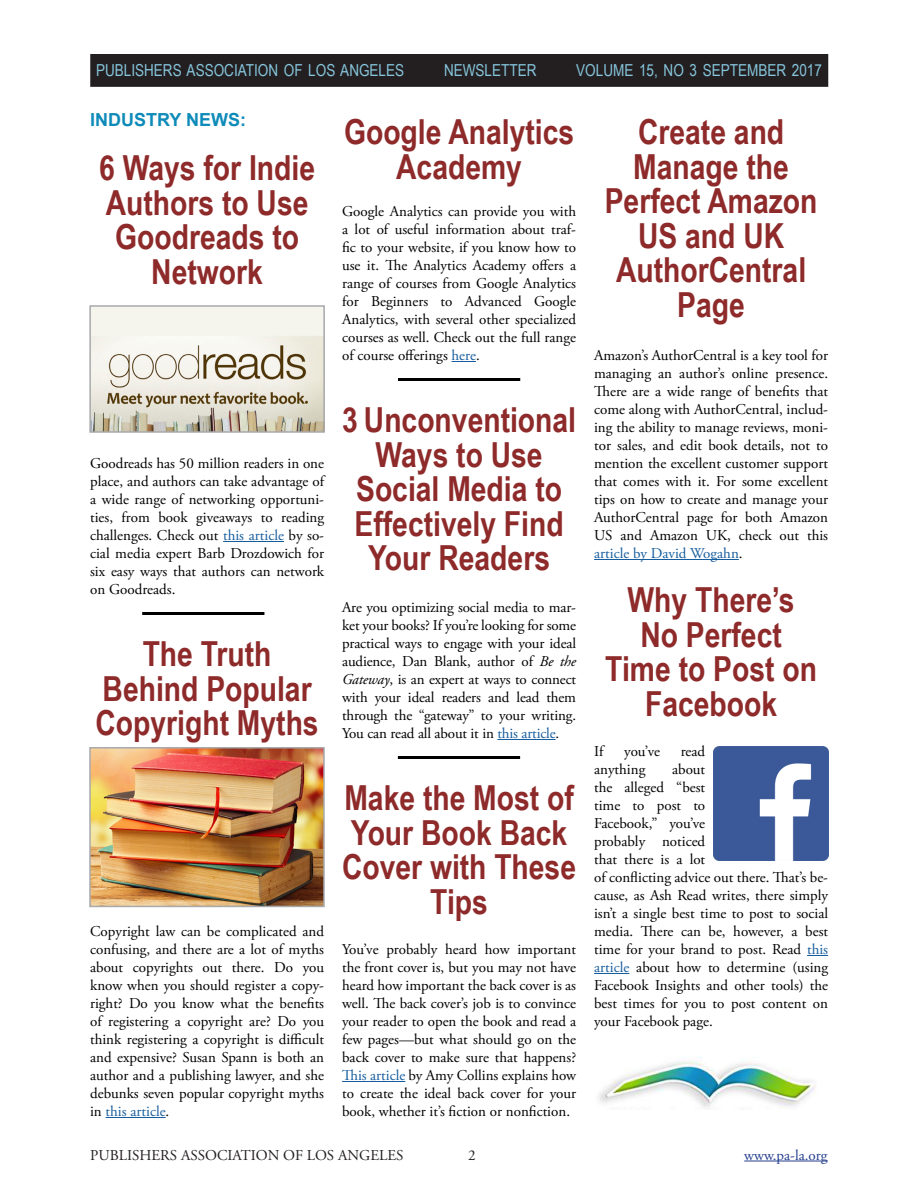
<style>
.page{position:relative;width:918px;height:1188px;background:#fff}
.page>*{position:absolute;margin:0;border:0;box-sizing:border-box;transform-origin:0 0}
.Text_Second_Header{font:700 34.5px/34.5px "Arial Narrow";color:#8e2a2a;text-align:center}
.Text_Third_Header{font:700 18px "Arial";color:#0e8bb9}
.t1{font:16.5px "Arial Narrow";color:#86c5dc}
.Main_Text{font:15px/18px "Adobe Garamond Pro";color:#000;text-align:justify}
.t2{font:15px "Adobe Garamond Pro";color:#231f20}
.t3{font:15px "Adobe Garamond Pro";color:#253f8e}
.s1{color:#175d9e}
.s2{font-style:italic}
</style>
<div class="page">
<div style="left:91px;top:55px;width:737px;height:31px;background:#231f20"></div>
<div style="left:90px;top:54px;width:738px;height:33px;border:2px solid #231f20"></div>
<hr style="left:744px;top:1161px;width:84px;height:1px;background:#253f8e">
<img style="left:598px;top:1057px;width:218px;height:53px">
<hr style="left:142px;top:612px;width:122px;height:3px;background:#000">
<hr style="left:398px;top:756px;width:122px;height:3px;background:#000">
<hr style="left:398px;top:378px;width:122px;height:3px;background:#000">
<hr style="left:223px;top:541px;width:61px;height:1px;background:#175d9e">
<hr style="left:106px;top:1117px;width:60px;height:1px;background:#175d9e">
<svg style="left:452px;top:361px;width:24px;height:1px"></svg>
<hr style="left:497px;top:739px;width:59px;height:1px;background:#175d9e">
<hr style="left:342px;top:1081px;width:63px;height:1px;background:#175d9e">
<hr style="left:594px;top:559px;width:145px;height:1px;background:#175d9e">
<svg style="left:807px;top:955px;width:21px;height:1px"></svg>
<hr style="left:594px;top:973px;width:35px;height:1px;background:#175d9e">
<img style="left:92px;top:750px;width:230px;height:154px">
<div style="left:89px;top:747px;width:236px;height:160px;border:2px solid #a8a9ad"></div>
<img style="left:92px;top:308px;width:230px;height:122px">
<div style="left:89px;top:305px;width:236px;height:128px;border:2px solid #a8a9ad"></div>
<img style="left:714px;top:747px;width:114px;height:113px">
<p class="t1" style="left:96px;top:59px;width:310px">PUBLISHERS ASSOCIATION OF LOS ANGELES</p>
<p class="t1" style="left:444px;top:59px;width:94px">NEWSLETTER</p>
<p class="t1" style="left:576px;top:59px;width:247px">VOLUME 15, NO 3 SEPTEMBER 2017</p>
<p class="Text_Third_Header" style="left:90px;top:108px;width:158px">INDUSTRY NEWS:</p>
<p class="Text_Second_Header" style="left:99px;top:149px;width:217px">6 Ways for Indie<br>Authors to Use<br>Goodreads to<br>Network</p>
<p class="Text_Second_Header" style="left:344px;top:113px;width:232px">Google Analytics<br>Academy</p>
<p class="Main_Text" style="left:342px;top:203px;width:236px">Google Analytics can provide you with a lot of useful information about traf&shy;fic to your website, if you know how to use it. The Analytics Academy offers a range of courses from Google Analytics for Beginners to Advanced Google Analytics, with several other specialized courses as well. Check out the full range of course offerings <span class="s1">here</span>.</p>
<p class="Main_Text" style="left:90px;top:455px;width:236px">Goodreads has 50 million readers in one place, and authors can take advantage of a wide range of networking opportuni&shy;ties, from book giveaways to reading challenges. Check out <span class="s1">this article</span> by so&shy;cial media expert Barb Drozdowich for six easy ways that authors can network on Goodreads.</p>
<p class="Text_Second_Header" style="left:96px;top:635px;width:225px">The Truth<br>Behind Popular<br>Copyright Myths</p>
<p class="Text_Second_Header" style="left:342px;top:401px;width:236px">3 Unconventional<br>Ways to Use<br>Social Media to<br>Effectively Find<br>Your Readers</p>
<p class="Main_Text" style="left:342px;top:599px;width:236px">Are you optimizing social media to mar&shy;ket your books? If you’re looking for some practical ways to engage with your ideal audience, Dan Blank, author of <span class="s2">Be the Gateway</span>, is an expert at ways to connect with your ideal readers and lead them through the “gateway” to your writing.<br>You can read all about it in <span class="s1">this article</span>.</p>
<p class="Main_Text" style="left:90px;top:923px;width:236px">Copyright law can be complicated and confusing, and there are a lot of myths about copyrights out there. Do you know when you should register a copy&shy;right? Do you know what the benefits of registering a copyright are? Do you think registering a copyright is difficult and expensive? Susan Spann is both an author and a publishing lawyer, and she debunks seven popular copyright myths in <span class="s1">this article</span>.</p>
<p class="Text_Second_Header" style="left:342px;top:779px;width:235px">Make the Most of<br>Your Book Back<br>Cover with These<br>Tips</p>
<p class="Main_Text" style="left:342px;top:941px;width:236px">You’ve probably heard how important the front cover is, but you may not have heard how important the back cover is as well. The back cover’s job is to convince your reader to open the book and read a few pages—but what should go on the back cover to make sure that happens?<br><span class="s1">This article</span> by Amy Collins explains how to create the ideal back cover for your book, whether it’s fiction or nonfiction.</p>
<p class="Text_Second_Header" style="left:605px;top:113px;width:214px">Create and<br>Manage the<br>Perfect Amazon<br>US and UK<br>AuthorCentral<br>Page</p>
<p class="Main_Text" style="left:594px;top:347px;width:236px">Amazon’s AuthorCentral is a key tool for managing an author’s online presence.<br>There are a wide range of benefits that come along with AuthorCentral, includ&shy;ing the ability to manage reviews, moni&shy;tor sales, and edit book details, not to mention the excellent customer support that comes with it. For some excellent tips on how to create and manage your AuthorCentral page for both Amazon US and Amazon UK, check out this <span class="s1">article by David Wogahn</span>.</p>
<p class="Text_Second_Header" style="left:605px;top:581px;width:213px">Why There’s<br>No Perfect<br>Time to Post on<br>Facebook</p>
<p class="Main_Text" style="left:594px;top:743px;width:11px">If</p>
<p class="Main_Text" style="left:624px;top:743px;width:37px">you’ve</p>
<p class="Main_Text" style="left:681px;top:743px;width:26px">read</p>
<p class="Main_Text" style="left:594px;top:761px;width:53px">anything</p>
<p class="Main_Text" style="left:594px;top:761px;width:236px;text-align:left;text-indent:78px">about<br>the alleged “best<br>time to post to<br>Facebook,” you’ve<br>probably noticed<br>that there is a lot<br>of conflicting advice out there. That’s be&shy;cause, as Ash Read writes, there simply isn’t a single best time to post to social media. There can be, however, a best time for your brand to post. Read <span class="s1">this article</span> about how to determine (using<br>Facebook Insights and other tools) the best times for you to post content on your Facebook page.</p>
<p class="t2" style="left:90px;top:1146px;width:315px">PUBLISHERS ASSOCIATION OF LOS ANGELES</p>
<p class="t2" style="left:468px;top:1146px;width:9px">2</p>
<p class="t3" style="left:744px;top:1146px;width:85px">www.pa-la.org</p>
</div>
